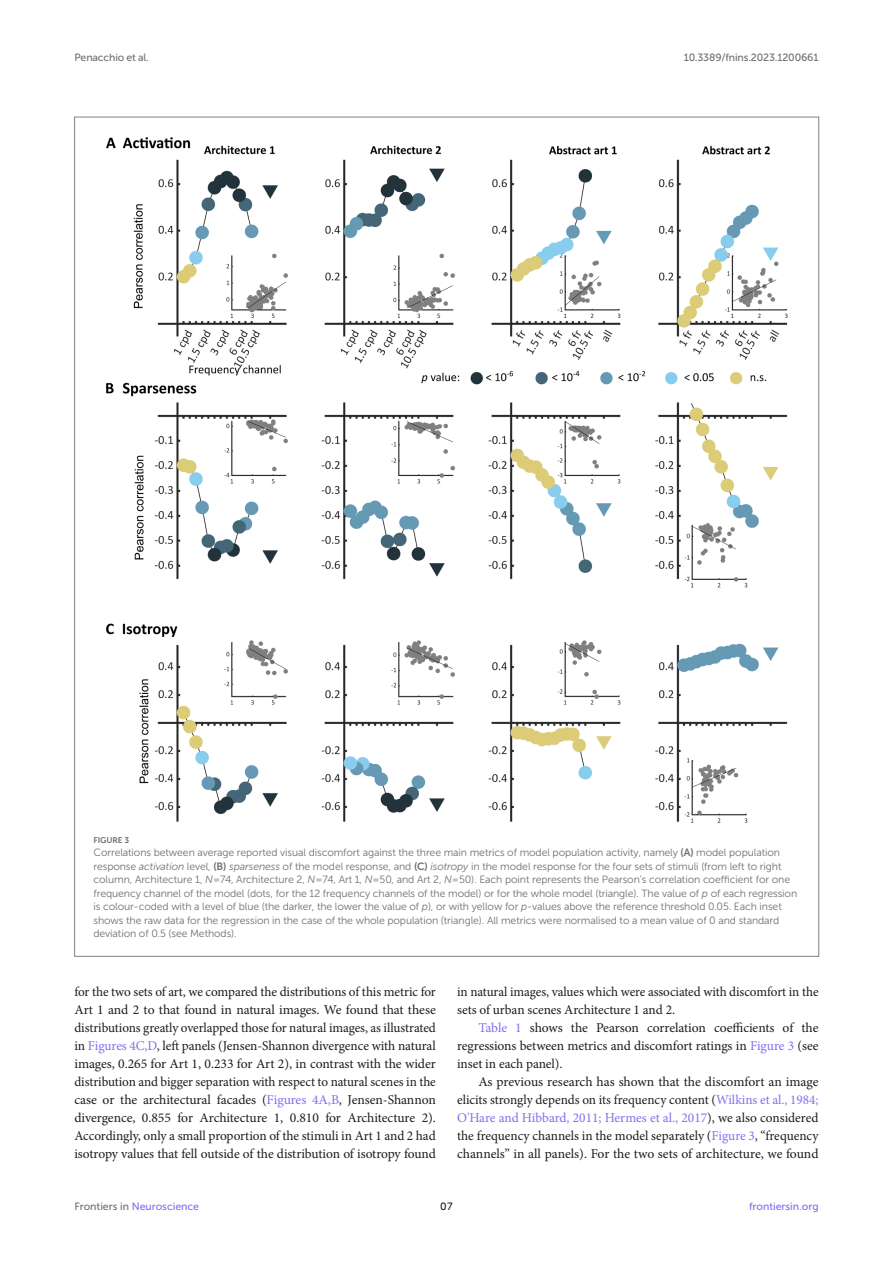
<style>
.page{position:relative;width:893px;height:1263px;background:#fff}
.page>*{position:absolute;margin:0;border:0;box-sizing:border-box;transform-origin:0 0}
.TEXT_FLUSH{font:13.5px/18px "Minion Pro";letter-spacing:-.005em;color:#1b1c1b;text-align:justify}
.TEXT{font:13.5px/18px "Minion Pro";letter-spacing:-.005em;color:#1b1c1b;text-align:justify}
.FIG_LEG{font:10.5px/13.5px "Museo Sans 300";letter-spacing:-.01em;color:#706f70}
.t1{font:10.5px "Museo Sans 500";letter-spacing:-.015em;color:#706f70}
.t2{font:10.5px "Museo Sans 500";color:#856df0}
.t3{font:10.5px "Museo Sans 500";color:#1b1c1b}
.FIG_HD{font:8.25px "Museo Sans 700";letter-spacing:-.01em;color:#706f70}
.s1{font-family:"Museo Sans 700"}
.s2{font-style:italic}
.s3{color:#856df0}
.s4{color:#706f70}
</style>
<div class="page">
<img style="left:106px;top:137px;width:682px;height:686px">
<p class="t1" style="left:74px;top:51px;width:76px">Penacchio et al.</p>
<p class="t1" style="left:684px;top:51px;width:136px">10.3389/fnins.2023.1200661</p>
<p class="FIG_HD" style="left:94px;top:835px;width:37px">FIGURE 3</p>
<p class="FIG_LEG" style="left:94px;top:846px;width:705px">Correlations between average reported visual discomfort against the three main metrics of model population activity, namely <span class="s1">(A)</span> model population response <span class="s2">activation</span> level, <span class="s1">(B)</span> <span class="s2">sparseness</span> of the model response, and <span class="s1">(C)</span> <span class="s2">isotropy</span> in the model response for the four sets of stimuli (from left to right column, Architecture 1, <span class="s2">N</span> = 74, Architecture 2, <span class="s2">N</span> = 74, Art 1, <span class="s2">N</span> = 50, and Art 2, <span class="s2">N</span> = 50). Each point represents the Pearson’s correlation coefficient for one frequency channel of the model (dots, for the 12 frequency channels of the model) or for the whole model (triangle). The value of <span class="s2">p</span> of each regression is colour-coded with a level of blue (the darker, the lower the value of <span class="s2">p</span>), or with yellow for <span class="s2">p</span>-values above the reference threshold 0.05. Each inset shows the raw data for the regression in the case of the whole population (triangle). All metrics were normalised to a mean value of 0 and standard deviation of 0.5 (see Methods).</p>
<p class="TEXT_FLUSH" style="left:74px;top:983px;width:363px">for the two sets of art, we compared the distributions of this metric for Art 1 and 2 to that found in natural images. We found that these distributions greatly overlapped those for natural images, as illustrated in <span class="s3">Figures 4C,D</span>, left panels (Jensen-Shannon divergence with natural images, 0.265 for Art 1, 0.233 for Art 2), in contrast with the wider distribution and bigger separation with respect to natural scenes in the case or the architectural facades (<span class="s3">Figures 4A,B</span>, Jensen-Shannon divergence, 0.855 for Architecture 1, 0.810 for Architecture 2).<br>Accordingly, only a small proportion of the stimuli in Art 1 and 2 had isotropy values that fell outside of the distribution of isotropy found</p>
<p class="TEXT_FLUSH" style="left:457px;top:983px;width:363px">in natural images, values which were associated with discomfort in the sets of urban scenes Architecture 1 and 2.</p>
<p class="TEXT" style="left:457px;top:1019px;width:363px;text-indent:21px"><span class="s3">Table 1</span> shows the Pearson correlation coefficients of the regressions between metrics and discomfort ratings in <span class="s3">Figure 3</span> (see inset in each panel).</p>
<p class="TEXT" style="left:457px;top:1073px;width:363px;text-indent:21px">As previous research has shown that the discomfort an image elicits strongly depends on its frequency content (<span class="s3">Wilkins et al., 1984; O'Hare and Hibbard, 2011; Hermes et al., 2017</span>), we also considered the frequency channels in the model separately (<span class="s3">Figure 3</span>, “frequency channels” in all panels). For the two sets of architecture, we found</p>
<p class="t2" style="left:74px;top:1200px;width:126px"><span class="s4">Frontiers in</span> Neuroscience</p>
<p class="t3" style="left:440px;top:1200px;width:14px">07</p>
<p class="t2" style="left:749px;top:1200px;width:71px">frontiersin.org</p>
</div>
